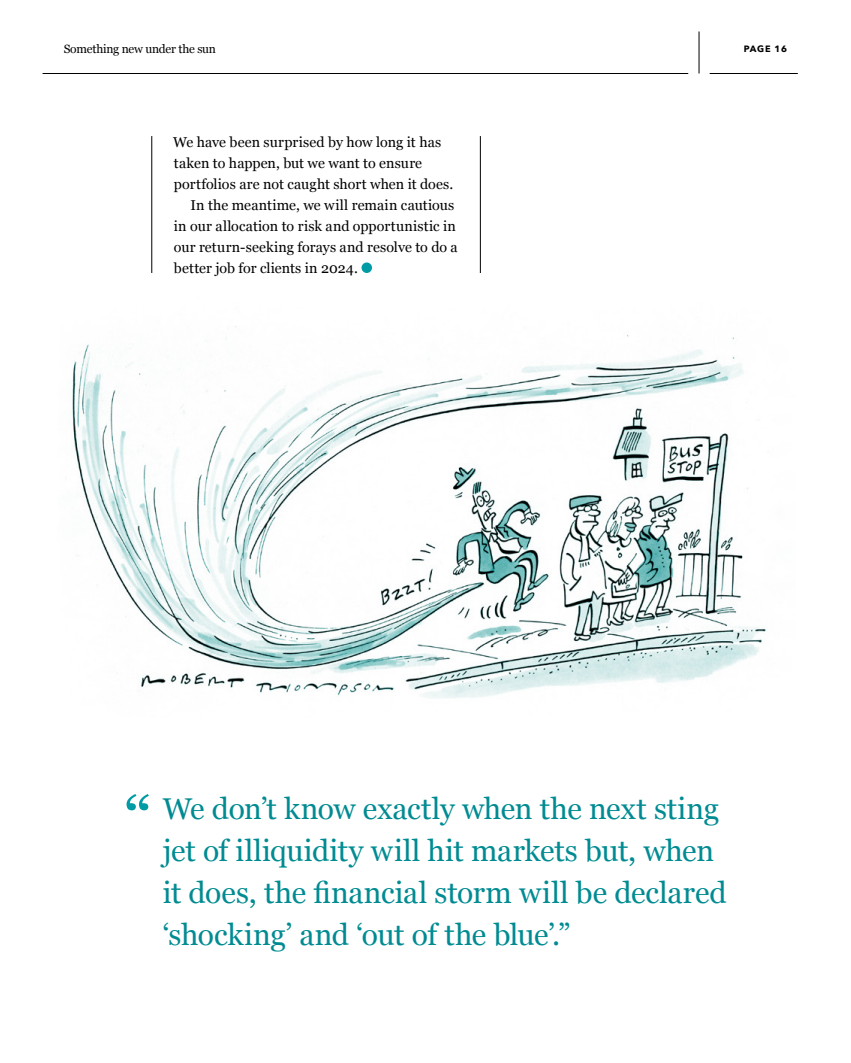
<style>
.page{position:relative;width:851px;height:1063px;background:#fff}
.page>*{position:absolute;margin:0;border:0;box-sizing:border-box;transform-origin:0 0}
.t1{font:30px/42px "Georgia";letter-spacing:-.005em;color:#008b92}
.t2{font:14.25px "Georgia";letter-spacing:.005em;color:#000}
.t3{font:12px "Georgia";letter-spacing:-.02em;color:#000}
.t4{font:700 9.15px "Avenir Next";letter-spacing:.08em;color:#000}
</style>
<div class="page">
<img style="left:72px;top:326px;width:694px;height:372px">
<div style="left:361px;top:262px;width:11px;height:11px;background:#009ba4;border-radius:50%"></div>
<hr style="left:480px;top:136px;width:1px;height:137px;background:#000">
<hr style="left:151px;top:136px;width:1px;height:137px;background:#000">
<svg style="left:126px;top:794px;width:23px;height:16px"></svg>
<hr style="left:698px;top:31px;width:1px;height:42px;background:#000">
<hr style="left:43px;top:73px;width:645px;height:1px;background:#000">
<hr style="left:709px;top:73px;width:88px;height:1px;background:#000">
<p class="t3" style="left:64px;top:40px;width:154px">Something new under the sun</p>
<p class="t4" style="left:743px;top:41px;width:45px">PAGE 16</p>
<p class="t2" style="left:173px;top:132px;width:270px">We have been surprised by how long it has</p>
<p class="t2" style="left:174px;top:153px;width:250px">taken to happen, but we want to ensure</p>
<p class="t2" style="left:174px;top:174px;width:281px">portfolios are not caught short when it does.</p>
<p class="t2" style="left:190px;top:195px;width:265px">In the meantime, we will remain cautious</p>
<p class="t2" style="left:174px;top:216px;width:283px">in our allocation to risk and opportunistic in</p>
<p class="t2" style="left:174px;top:237px;width:285px">our return-seeking forays and resolve to do a</p>
<p class="t2" style="left:174px;top:258px;width:186px">better job for clients in 2024.</p>
<h1 class="t1" style="left:163px;top:787px;width:565px">We don’t know exactly when the next sting jet of illiquidity will hit markets but, when it does, the financial storm will be declared ‘shocking’ and ‘out of the blue’.”</h1>
</div>
